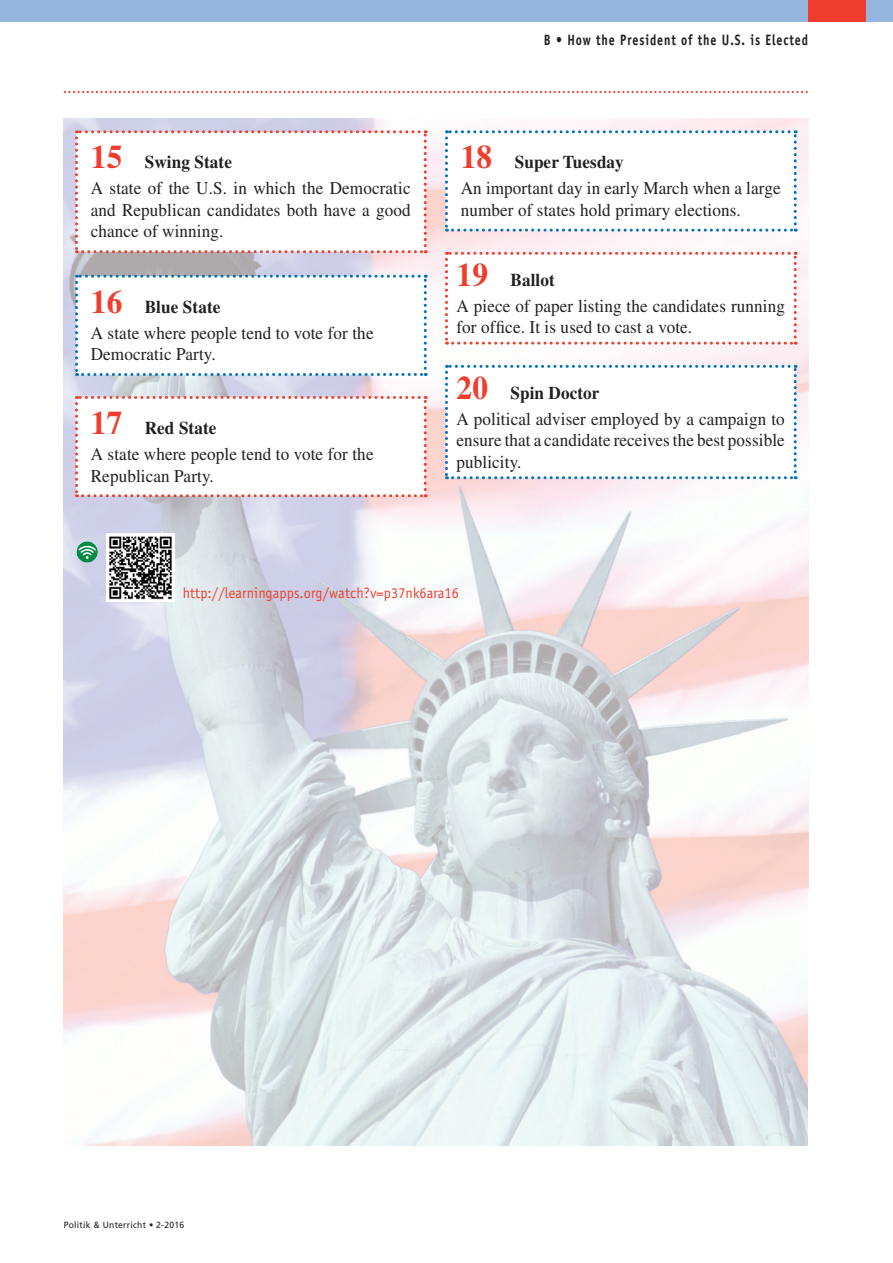
<style>
.page{position:relative;width:893px;height:1263px;background:#fff}
.page>*{position:absolute;margin:0;border:0;box-sizing:border-box;transform-origin:0 0}
.t1{font:18px/25.8px "Times";letter-spacing:.005em;color:#231f20;scale:.95 1}
.t2{font:15px "Officina Sans";letter-spacing:.01em;color:#ef3e2e;scale:.95 1}
.t3{font:700 15px "Officina Sans";letter-spacing:.075em;color:#231f20;scale:.8 1}
.t4{font:9px "Frutiger";letter-spacing:.035em;color:#231f20;scale:.95 1}
.s1{font-weight:700;font-size:33px;color:#ef3e2e}
.s2{font-weight:700}
</style>
<div class="page">
<svg style="left:65px;top:91px;width:743px;height:2px"></svg>
<div style="left:0;top:0;width:893px;height:21px;background:#95b5de"></div>
<div style="left:808px;top:0;width:57px;height:21px;background:#ef3e2e"></div>
<img style="left:63px;top:119px;width:745px;height:1026px">
<svg style="left:75px;top:275px;width:352px;height:101px"></svg>
<svg style="left:445px;top:130px;width:352px;height:102px"></svg>
<svg style="left:75px;top:396px;width:352px;height:101px"></svg>
<svg style="left:445px;top:252px;width:352px;height:93px"></svg>
<svg style="left:75px;top:130px;width:352px;height:123px"></svg>
<svg style="left:445px;top:365px;width:352px;height:114px"></svg>
<img style="left:106px;top:533px;width:68px;height:68px">
<svg style="left:77px;top:541px;width:21px;height:22px"></svg>
<svg style="left:77px;top:545px;width:20px;height:14px"></svg>
<p class="t1" style="left:91px;top:149px;width:338px"><span class="s1">15</span> <span class="s2">Swing State<br></span>A state of the U.S. in which the Democratic</p>
<p class="t1" style="left:91px;top:199px;width:338px;line-height:21.6px">and Republican candidates both have a good chance of winning.</p>
<p class="t1" style="left:91px;top:294px;width:299px"><span class="s1">16</span> <span class="s2">Blue State<br></span>A state where people tend to vote for the</p>
<p class="t1" style="left:91px;top:341px;width:133px">Democratic Party.</p>
<p class="t1" style="left:91px;top:415px;width:299px"><span class="s1">17</span> <span class="s2">Red State<br></span>A state where people tend to vote for the</p>
<p class="t1" style="left:91px;top:462px;width:131px">Republican Party.</p>
<p class="t3" style="left:544px;top:30px;width:332px">B • How the President of the U.S. is Elected</p>
<p class="t1" style="left:461px;top:149px;width:338px"><span class="s1">18</span> <span class="s2">Super Tuesday<br></span>An important day in early March when a large</p>
<p class="t1" style="left:461px;top:197px;width:296px">number of states hold primary elections.</p>
<p class="t1" style="left:456px;top:267px;width:347px"><span class="s1">19</span> <span class="s2">Ballot<br></span>A piece of paper listing the candidates running</p>
<p class="t1" style="left:456px;top:314px;width:250px">for office. It is used to cast a vote.</p>
<p class="t1" style="left:456px;top:380px;width:347px"><span class="s1">20</span> <span class="s2">Spin Doctor<br></span>A political adviser employed by a campaign to</p>
<p class="t1" style="left:456px;top:429px;width:347px;line-height:21.6px">ensure that a candidate receives the best possible publicity.</p>
<p class="t2" style="left:183px;top:584px;width:292px">http://learningapps.org/watch?v=p37nk6ara16</p>
<p class="t4" style="left:64px;top:1219px;width:128px">Politik &amp; Unterricht • 2-2016</p>
</div>
